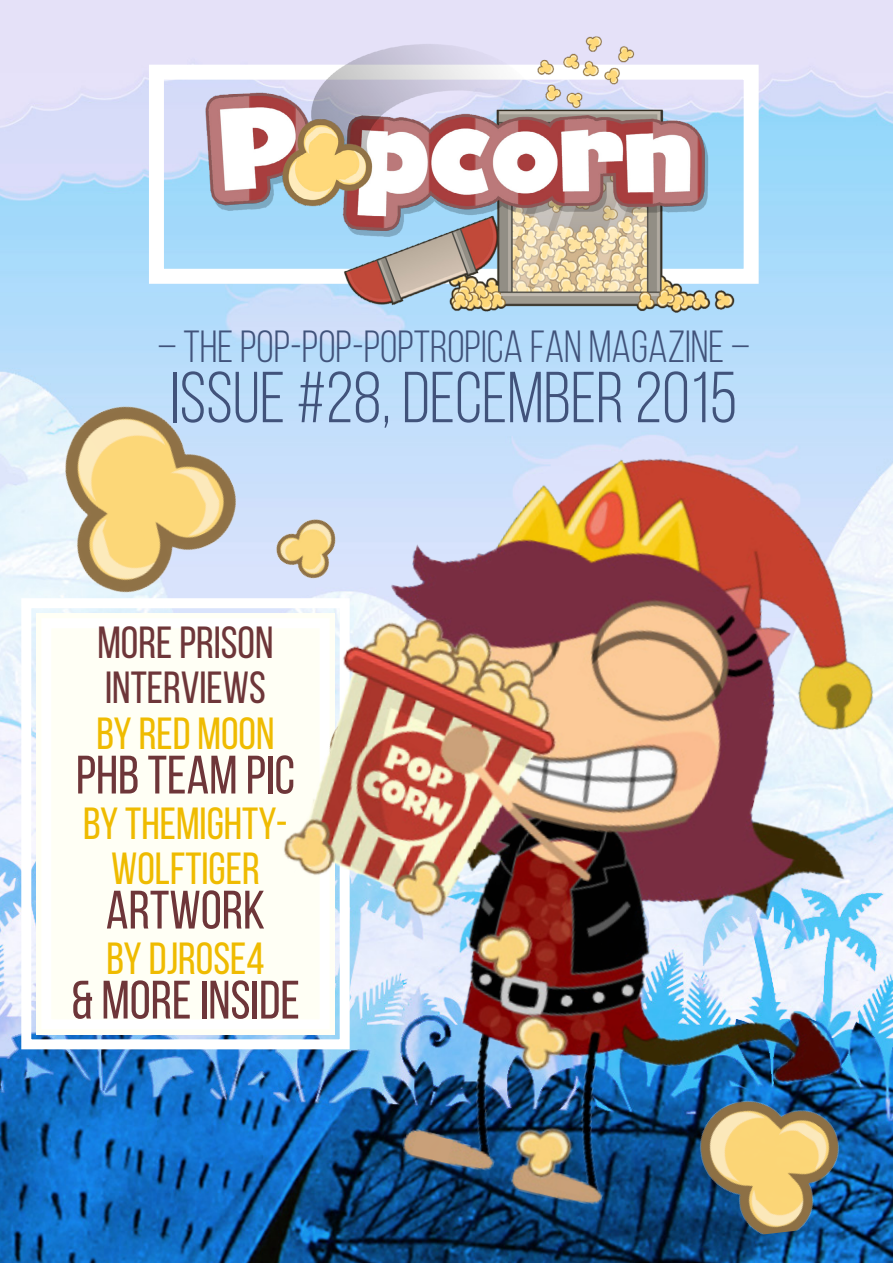
<style>
.page{position:relative;width:893px;height:1263px;background:#fff}
.page>*{position:absolute;margin:0;border:0;box-sizing:border-box;transform-origin:0 0}
.t1{font:72px "Bebas Neue";color:#41537b}
.t2{font:54px "Bebas Neue";color:#6e3639}
.t3{font:45px/45px "Bebas Neue";color:#efbb00;text-align:center}
.t4{font:45px "Bebas Neue";color:#41537b}
.t5{font:45px/45px "Bebas Neue";color:#6e3639}
</style>
<div class="page">
<img style="left:0;top:0;width:893px;height:1263px">
<svg style="left:16px;top:623px;width:183px;height:431px"></svg>
<img style="left:6px;top:347px;width:193px;height:276px">
<img style="left:160px;top:0;width:587px;height:331px">
<img style="left:199px;top:313px;width:694px;height:950px">
<p class="t4" style="left:158px;top:323px;width:594px">– THE POP-POP-POPTROPICA FAN MAGAZINE –</p>
<h1 class="t1" style="left:170px;top:359px;width:568px">ISSUE #28, DECEMBER 2015</h1>
<p class="t5" style="left:97px;top:620px;width:178px">MORE PRISON<br>INTERVIEWS</p>
<p class="t3" style="left:97px;top:710px;width:179px">BY RED MOON</p>
<p class="t2" style="left:76px;top:746px;width:220px">PHB TEAM PIC</p>
<p class="t3" style="left:83px;top:800px;width:206px">BY THEMIGHTY-<br>WOLFTIGER</p>
<p class="t2" style="left:106px;top:881px;width:161px">ARTWORK</p>
<p class="t3" style="left:107px;top:935px;width:159px">BY DJROSE4</p>
<p class="t2" style="left:71px;top:971px;width:230px">&amp; MORE INSIDE</p>
</div>
